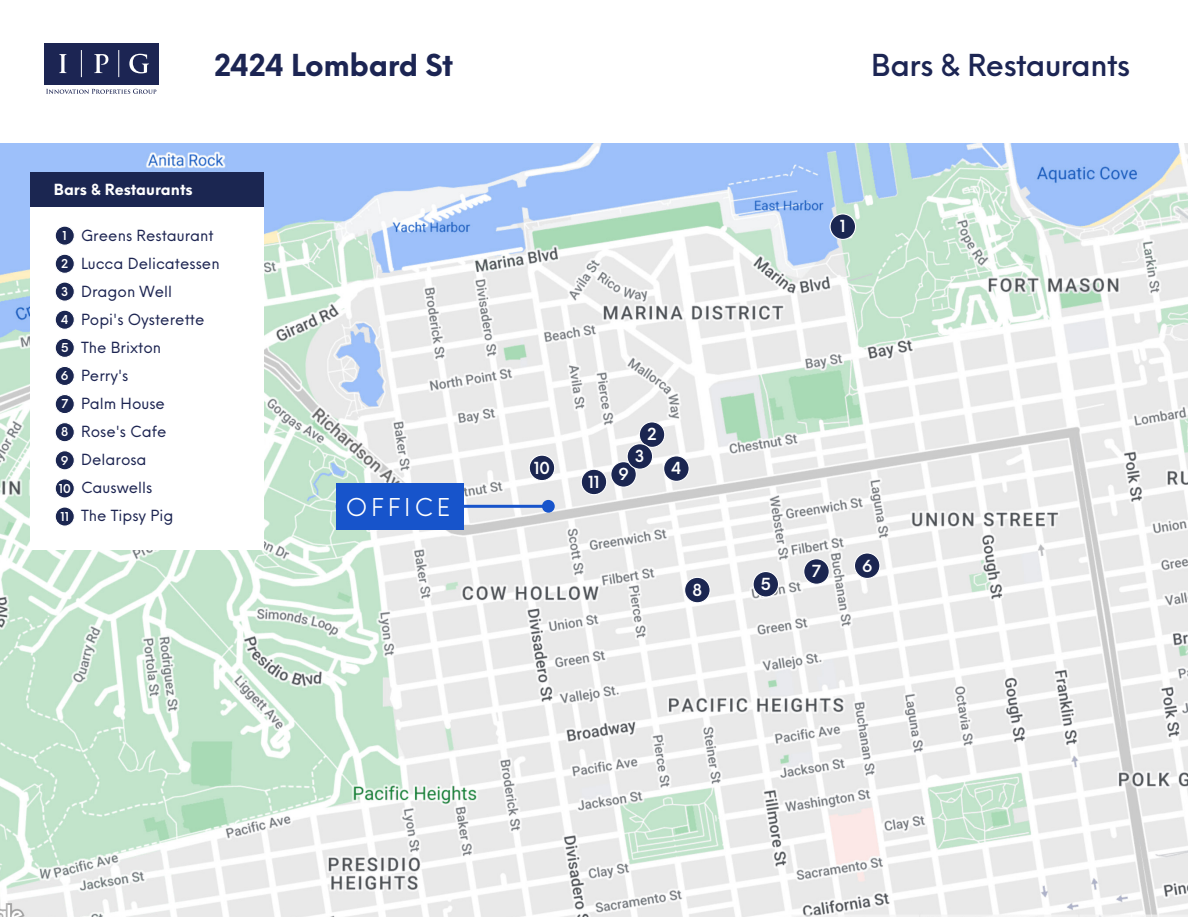
<style>
.page{position:relative;width:1188px;height:918px;background:#fff}
.page>*{position:absolute;margin:0;border:0;box-sizing:border-box;transform-origin:0 0}
.t1{font:500 29.55px "Neue Einstellung";letter-spacing:-.015em;color:#1c2553}
.t2{font:700 29.55px "Neue Einstellung";letter-spacing:-.015em;color:#1c2553}
.t3{font:24px "Neue Einstellung";letter-spacing:.16em;color:#fff}
.t4{font:600 16.2px "Neue Einstellung";color:#fff}
.t5{font:15px/28px "Neue Einstellung";color:#1d2552}
.t6{font:700 15px "Neue Einstellung";color:#fff}
.t7{font:600 12px "Neue Einstellung";color:#fff}
.s1{font-weight:600;font-size:12px;color:#fff}
</style>
<div class="page">
<img style="left:0;top:144px;width:1188px;height:773px">
<div style="left:44px;top:43px;width:115px;height:41px;background:#1c2553"></div>
<svg style="left:46px;top:89px;width:110px;height:5px"></svg>
<svg style="left:81px;top:50px;width:1px;height:27px"></svg>
<svg style="left:119px;top:50px;width:1px;height:27px"></svg>
<svg style="left:59px;top:54px;width:8px;height:19px"></svg>
<svg style="left:129px;top:54px;width:20px;height:19px"></svg>
<svg style="left:94px;top:54px;width:14px;height:19px"></svg>
<div style="left:31px;top:207px;width:233px;height:343px;background:#fff"></div>
<svg style="left:55px;top:226px;width:20px;height:20px"></svg>
<svg style="left:55px;top:254px;width:20px;height:20px"></svg>
<svg style="left:55px;top:282px;width:20px;height:19px"></svg>
<svg style="left:55px;top:310px;width:20px;height:20px"></svg>
<svg style="left:55px;top:338px;width:20px;height:20px"></svg>
<svg style="left:55px;top:367px;width:20px;height:19px"></svg>
<svg style="left:55px;top:394px;width:20px;height:19px"></svg>
<svg style="left:55px;top:422px;width:20px;height:20px"></svg>
<svg style="left:55px;top:450px;width:20px;height:20px"></svg>
<svg style="left:55px;top:479px;width:20px;height:19px"></svg>
<svg style="left:55px;top:507px;width:20px;height:19px"></svg>
<div style="left:31px;top:172px;width:233px;height:35px;background:#1b2651"></div>
<svg style="left:803px;top:558px;width:27px;height:27px"></svg>
<svg style="left:684px;top:577px;width:27px;height:26px"></svg>
<svg style="left:830px;top:213px;width:26px;height:27px"></svg>
<svg style="left:753px;top:571px;width:26px;height:27px"></svg>
<hr style="left:336px;top:505px;width:212px;height:3px;background:#1754cb">
<div style="left:336px;top:483px;width:127px;height:46px;background:#1754cb"></div>
<div style="left:542px;top:500px;width:13px;height:13px;background:#1754cb;border-radius:50%"></div>
<svg style="left:854px;top:552px;width:26px;height:27px"></svg>
<svg style="left:581px;top:421px;width:109px;height:74px"></svg>
<svg style="left:529px;top:455px;width:26px;height:26px"></svg>
<h1 class="t2" style="left:214px;top:39px;width:241px">2424 Lombard St</h1>
<h1 class="t1" style="left:871px;top:39px;width:260px">Bars &amp; Restaurants</h1>
<p class="t6" style="left:54px;top:176px;width:140px">Bars &amp; Restaurants</p>
<p class="t5" style="left:81px;top:220px;width:140px">Greens Restaurant<br>Lucca Delicatessen<br>Dragon Well<br>Popi's Oysterette</p>
<p class="t7" style="left:63px;top:225px;width:6px">1</p>
<p class="t7" style="left:61px;top:253px;width:9px">2</p>
<p class="t7" style="left:61px;top:281px;width:9px">3</p>
<p class="t7" style="left:61px;top:309px;width:9px">4</p>
<p class="t5" style="left:59px;top:332px;width:116px"><span class="s1">5</span> The Brixton<br><span class="s1">6</span> Perry's<br><span class="s1">7</span> Palm House<br><span class="s1">8</span> Rose's Cafe<br><span class="s1">9</span> Delarosa<br><span class="s1">10</span> Causwells<br><span class="s1">11</span> The Tipsy Pig</p>
<h2 class="t3" style="left:346px;top:486px;width:106px">OFFICE</h2>
<p class="t4" style="left:840px;top:212px;width:7px">1</p>
<p class="t4" style="left:534px;top:453px;width:18px">10</p>
<p class="t4" style="left:588px;top:467px;width:13px">11</p>
<p class="t4" style="left:647px;top:420px;width:11px">2</p>
<p class="t4" style="left:635px;top:442px;width:11px">3</p>
<p class="t4" style="left:618px;top:460px;width:12px">9</p>
<p class="t4" style="left:671px;top:454px;width:12px">4</p>
<p class="t4" style="left:693px;top:575px;width:11px">8</p>
<p class="t4" style="left:761px;top:570px;width:12px">5</p>
<p class="t4" style="left:812px;top:557px;width:11px">7</p>
<p class="t4" style="left:862px;top:551px;width:12px">6</p>
</div>
